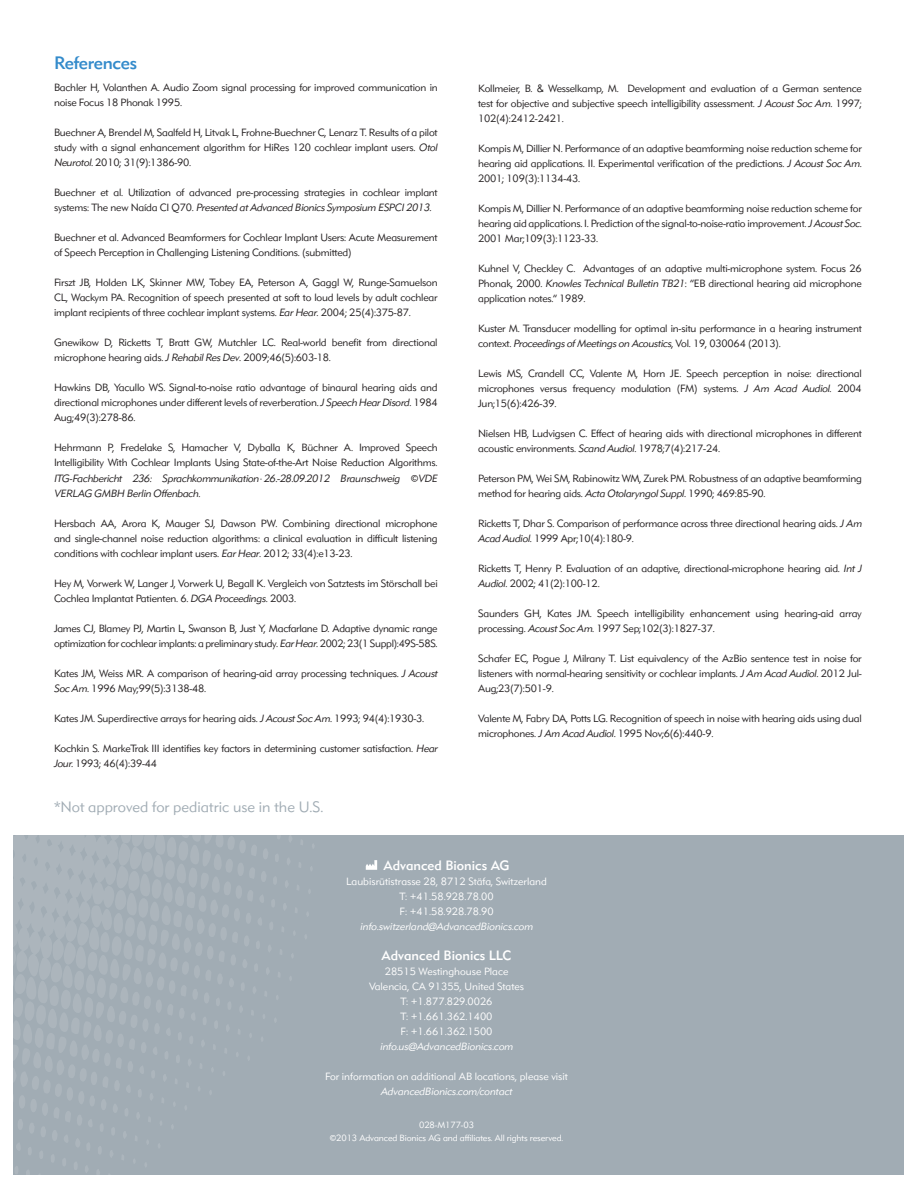
<style>
.page{position:relative;width:918px;height:1188px;background:#fff}
.page>*{position:absolute;margin:0;border:0;box-sizing:border-box;transform-origin:0 0}
.t1{font:500 18px "DH Sans";letter-spacing:-.02em;color:#348bcb}
.t2{font:300 15px "DH Sans";color:#a1acb4}
.t3{font:500 13.5px "DH Sans";color:#fff}
.t4{font:300 10.5px/15px "DH Sans";letter-spacing:-.02em;color:#231f20}
.t5{font:300 10.5px/15px "DH Sans";color:#fff;text-align:center}
.t6{font:italic 300 10.5px/15px "DH Sans";letter-spacing:-.02em;color:#231f20}
.t7{font:italic 300 10.5px "DH Sans";color:#fff}
.t8{font:300 9px/13.5px "DH Sans";letter-spacing:-.01em;color:#fff;text-align:center}
.s1{font-style:italic}
.s2{font-style:normal}
</style>
<div class="page">
<div style="left:14px;top:835px;width:890px;height:339px;background:#a1acb4"></div>
<svg style="left:14px;top:835px;width:300px;height:339px"></svg>
<svg style="left:366px;top:860px;width:11px;height:10px"></svg>
<h1 class="t1" style="left:54px;top:52px;width:85px">References</h1>
<p class="t4" style="left:54px;top:80px;width:385px">Bachler H, Volanthen A. Audio Zoom signal processing for improved communication in noise Focus 18 Phonak 1995.</p>
<p class="t4" style="left:54px;top:125px;width:385px;text-align:justify">Buechner A, Brendel M, Saalfeld H, Litvak L, Frohne-Buechner C, Lenarz T. Results of a pilot study with a signal enhancement algorithm for HiRes 120 cochlear implant users. <span class="s1">Otol Neurotol.</span> 2010; 31(9):1386-90.</p>
<p class="t4" style="left:54px;top:185px;width:385px">Buechner et al. Utilization of advanced pre-processing strategies in cochlear implant systems: The new Naída CI Q70. <span class="s1">Presented at Advanced Bionics Symposium ESPCI 2013.</span></p>
<p class="t4" style="left:54px;top:230px;width:385px">Buechner et al. Advanced Beamformers for Cochlear Implant Users: Acute Measurement of Speech Perception in Challenging Listening Conditions. (submitted)</p>
<p class="t4" style="left:54px;top:275px;width:385px;text-align:justify">Firszt JB, Holden LK, Skinner MW, Tobey EA, Peterson A, Gaggl W, Runge-Samuelson CL, Wackym PA. Recognition of speech presented at soft to loud levels by adult cochlear implant recipients of three cochlear implant systems. <span class="s1">Ear Hear</span>. 2004; 25(4):375-87.</p>
<p class="t4" style="left:54px;top:335px;width:385px">Gnewikow D, Ricketts T, Bratt GW, Mutchler LC. Real-world benefit from directional microphone hearing aids. <span class="s1">J Rehabil Res Dev</span>. 2009;46(5):603-18.</p>
<p class="t4" style="left:54px;top:380px;width:385px;text-align:justify">Hawkins DB, Yacullo WS. Signal-to-noise ratio advantage of binaural hearing aids and directional microphones under different levels of reverberation. <span class="s1">J Speech Hear Disord</span>. 1984<br>Aug;49(3):278-86.</p>
<p class="t4" style="left:54px;top:440px;width:385px">Hehrmann P, Fredelake S, Hamacher V, Dyballa K, Büchner A. Improved Speech<br>Intelligibility With Cochlear Implants Using State-of-the-Art Noise Reduction Algorithms.</p>
<p class="t6" style="left:54px;top:470px;width:385px">ITG-Fachbericht 236: Sprachkommunikation·26.-28.09.2012 Braunschweig ©VDE<br>VERLAG GMBH Berlin Offenbach<span class="s2">.</span></p>
<p class="t4" style="left:54px;top:515px;width:385px;text-align:justify">Hersbach AA, Arora K, Mauger SJ, Dawson PW. Combining directional microphone and single-channel noise reduction algorithms: a clinical evaluation in difficult listening conditions with cochlear implant users. <span class="s1">Ear Hear</span>. 2012; 33(4):e13-23.</p>
<p class="t4" style="left:54px;top:575px;width:385px">Hey M, Vorwerk W, Langer J, Vorwerk U, Begall K. Vergleich von Satztests im Störschall bei<br>Cochlea Implantat Patienten. 6. <span class="s1">DGA Proceedings</span>. 2003.</p>
<p class="t4" style="left:54px;top:620px;width:385px">James CJ, Blamey PJ, Martin L, Swanson B, Just Y, Macfarlane D. Adaptive dynamic range optimization for cochlear implants: a preliminary study. <span class="s1">Ear Hear</span>. 2002; 23(1 Suppl):49S-58S.</p>
<p class="t4" style="left:54px;top:665px;width:385px">Kates JM, Weiss MR. A comparison of hearing-aid array processing techniques. <span class="s1">J Acoust<br>Soc Am</span>. 1996 May;99(5):3138-48.</p>
<p class="t4" style="left:54px;top:710px;width:372px">Kates JM. Superdirective arrays for hearing aids. <span class="s1">J Acoust Soc Am</span>. 1993; 94(4):1930-3.</p>
<p class="t4" style="left:54px;top:740px;width:385px">Kochkin S. MarkeTrak III identifies key factors in determining customer satisfaction. <span class="s1">Hear<br>Jour.</span> 1993; 46(4):39-44</p>
<h2 class="t2" style="left:54px;top:798px;width:271px">*Not approved for pediatric use in the U.S.</h2>
<p class="t4" style="left:478px;top:81px;width:385px;text-align:justify">Kollmeier, B. &amp; Wesselkamp, M. Development and evaluation of a German sentence test for objective and subjective speech intelligibility assessment. <span class="s1">J Acoust Soc Am</span>. 1997; 102(4):2412-2421.</p>
<p class="t4" style="left:478px;top:141px;width:385px;text-align:justify">Kompis M, Dillier N. Performance of an adaptive beamforming noise reduction scheme for hearing aid applications. II. Experimental verification of the predictions. <span class="s1">J Acoust Soc Am</span>.<br>2001; 109(3):1134-43.</p>
<p class="t4" style="left:478px;top:201px;width:385px;text-align:justify">Kompis M, Dillier N. Performance of an adaptive beamforming noise reduction scheme for hearing aid applications. I. Prediction of the signal-to-noise-ratio improvement. <span class="s1">J Acoust Soc</span>.<br>2001 Mar;109(3):1123-33.</p>
<p class="t4" style="left:478px;top:261px;width:385px;text-align:justify">Kuhnel V, Checkley C. Advantages of an adaptive multi-microphone system. Focus 26<br>Phonak, 2000. <span class="s1">Knowles Technical Bulletin TB21</span>: “EB directional hearing aid microphone application notes.” 1989.</p>
<p class="t4" style="left:478px;top:321px;width:385px">Kuster M. Transducer modelling for optimal in-situ performance in a hearing instrument context. <span class="s1">Proceedings of Meetings on Acoustics</span>, Vol. 19, 030064 (2013).</p>
<p class="t4" style="left:478px;top:366px;width:385px;text-align:justify">Lewis MS, Crandell CC, Valente M, Horn JE. Speech perception in noise: directional microphones versus frequency modulation (FM) systems. <span class="s1">J Am Acad Audiol</span>. 2004<br>Jun;15(6):426-39.</p>
<p class="t4" style="left:478px;top:426px;width:385px">Nielsen HB, Ludvigsen C. Effect of hearing aids with directional microphones in different acoustic environments. <span class="s1">Scand Audiol</span>. 1978;7(4):217-24.</p>
<p class="t4" style="left:478px;top:471px;width:385px">Peterson PM, Wei SM, Rabinowitz WM, Zurek PM. Robustness of an adaptive beamforming method for hearing aids. <span class="s1">Acta Otolaryngol Suppl</span>. 1990; 469:85-90.</p>
<p class="t4" style="left:478px;top:516px;width:385px">Ricketts T, Dhar S. Comparison of performance across three directional hearing aids. <span class="s1">J Am<br>Acad Audiol</span>. 1999 Apr;10(4):180-9.</p>
<p class="t4" style="left:478px;top:561px;width:385px">Ricketts T, Henry P. Evaluation of an adaptive, directional-microphone hearing aid. <span class="s1">Int J<br>Audiol</span>. 2002; 41(2):100-12.</p>
<p class="t4" style="left:478px;top:606px;width:385px">Saunders GH, Kates JM. Speech intelligibility enhancement using hearing-aid array processing. <span class="s1">Acoust Soc Am</span>. 1997 Sep;102(3):1827-37.</p>
<p class="t4" style="left:478px;top:651px;width:385px;text-align:justify">Schafer EC, Pogue J, Milrany T. List equivalency of the AzBio sentence test in noise for listeners with normal-hearing sensitivity or cochlear implants. <span class="s1">J Am Acad Audiol.</span> 2012 Jul-Aug;23(7):501-9.</p>
<p class="t4" style="left:478px;top:711px;width:385px">Valente M, Fabry DA, Potts LG. Recognition of speech in noise with hearing aids using dual microphones. <span class="s1">J Am Acad Audiol.</span> 1995 Nov;6(6):440-9.</p>
<p class="t3" style="left:383px;top:857px;width:128px">Advanced Bionics AG</p>
<p class="t5" style="left:346px;top:874px;width:202px">Laubisrütistrasse 28, 8712 Stäfa, Switzerland<br>T: +41.58.928.78.00<br>F: +41.58.928.78.90</p>
<p class="t7" style="left:360px;top:920px;width:174px">info.switzerland@AdvancedBionics.com</p>
<p class="t3" style="left:381px;top:947px;width:132px">Advanced Bionics LLC</p>
<p class="t5" style="left:369px;top:964px;width:157px">28515 Westinghouse Place<br>Valencia, CA 91355, United States<br>T: +1.877.829.0026<br>T: +1.661.362.1400<br>F: +1.661.362.1500</p>
<p class="t7" style="left:380px;top:1040px;width:135px">info.us@AdvancedBionics.com</p>
<p class="t5" style="left:325px;top:1069px;width:244px">For information on additional AB locations, please visit</p>
<p class="t7" style="left:381px;top:1085px;width:133px">AdvancedBionics.com/contact</p>
<p class="t8" style="left:330px;top:1118px;width:235px">028-M177-03<br>©2013 Advanced Bionics AG and affiliates. All rights reserved.</p>
</div>
